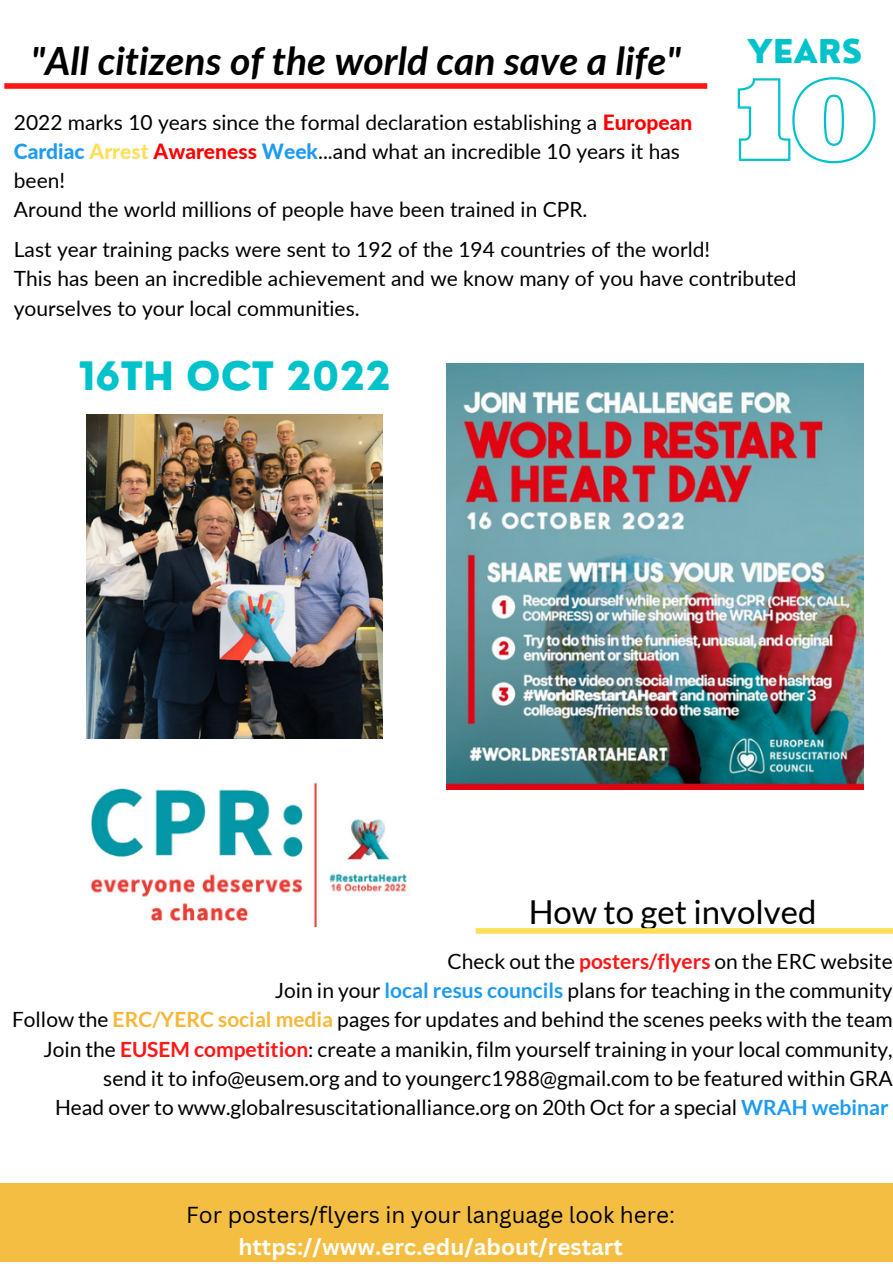
<style>
.page{position:relative;width:893px;height:1264px;background:#fff}
.page>*{position:absolute;margin:0;border:0;box-sizing:border-box;transform-origin:0 0}
.t1{font:italic 700 39px "Lato";color:#000}
.t2{font:800 38.1px "Nourd";color:#00c2cb}
.t3{font:33px "Lato";color:#000}
.t4{font:800 31.95px "Nourd";color:#00c2cb}
.t5{font:22.5px "Canva Sans";color:#000}
.t6{font:700 22.5px "Canva Sans";color:#fff}
.t7{font:21px/29.2px "Lato";color:#000}
.s1{font-weight:800;color:#f00}
.s2{font-weight:800;color:#1d9bf0}
.s3{font-weight:800;color:#ffde59}
.s4{font-weight:700;color:#ff1616}
.s5{font-weight:700;color:#1d9bf0}
.s6{font-weight:700;color:#f6b737}
</style>
<div class="page">
<div style="left:0;top:1183px;width:892px;height:79px;background:#f3be41"></div>
<div style="left:4px;top:83px;width:703px;height:6px;background:#ff1616"></div>
<div style="left:475px;top:928px;width:417px;height:5px;background:#ffde59"></div>
<img style="left:90px;top:782px;width:317px;height:145px">
<img style="left:87px;top:414px;width:295px;height:324px">
<img style="left:446px;top:363px;width:417px;height:426px">
<svg style="left:737px;top:77px;width:139px;height:87px"></svg>
<h1 class="t1" style="left:31px;top:36px;width:651px">"All citizens of the world can save a life"</h1>
<p class="t7" style="left:14px;top:107px;width:680px">2022 marks 10 years since the formal declaration establishing a <span class="s1">European </span><span class="s2">Cardiac</span> <span class="s3">Arrest</span> <span class="s1">Awareness</span> <span class="s2">Week</span>...and what an incredible 10 years it has been!<br>Around the world millions of people have been trained in CPR.</p>
<h3 class="t4" style="left:747px;top:31px;width:117px">YEARS</h3>
<p class="t7" style="left:14px;top:234px;width:784px">Last year training packs were sent to 192 of the 194 countries of the world!<br>This has been an incredible achievement and we know many of you have contributed yourselves to your local communities.</p>
<h2 class="t2" style="left:78px;top:352px;width:314px">16TH OCT 2022</h2>
<h3 class="t3" style="left:528px;top:891px;width:289px">How to get involved</h3>
<p class="t7" style="left:12px;top:946px;width:882px;text-align:right">Check out the <span class="s4">posters/flyers</span> on the ERC website<br>Join in your <span class="s5">local resus councils</span> plans for teaching in the community<br>Follow the <span class="s6">ERC/YERC social media</span> pages for updates and behind the scenes peeks with the team Join the <span class="s4">EUSEM competition</span>: create a manikin, film yourself training in your local community, send it to info@eusem.org and to youngerc1988@gmail.com to be featured within GRA<br>Head over to www.globalresuscitationalliance.org on 20th Oct for a special <span class="s5">WRAH webinar</span></p>
<p class="t5" style="left:186px;top:1199px;width:490px">For posters/flyers in your language look here:</p>
<p class="t6" style="left:238px;top:1230px;width:386px">https://www.erc.edu/about/restart</p>
</div>
